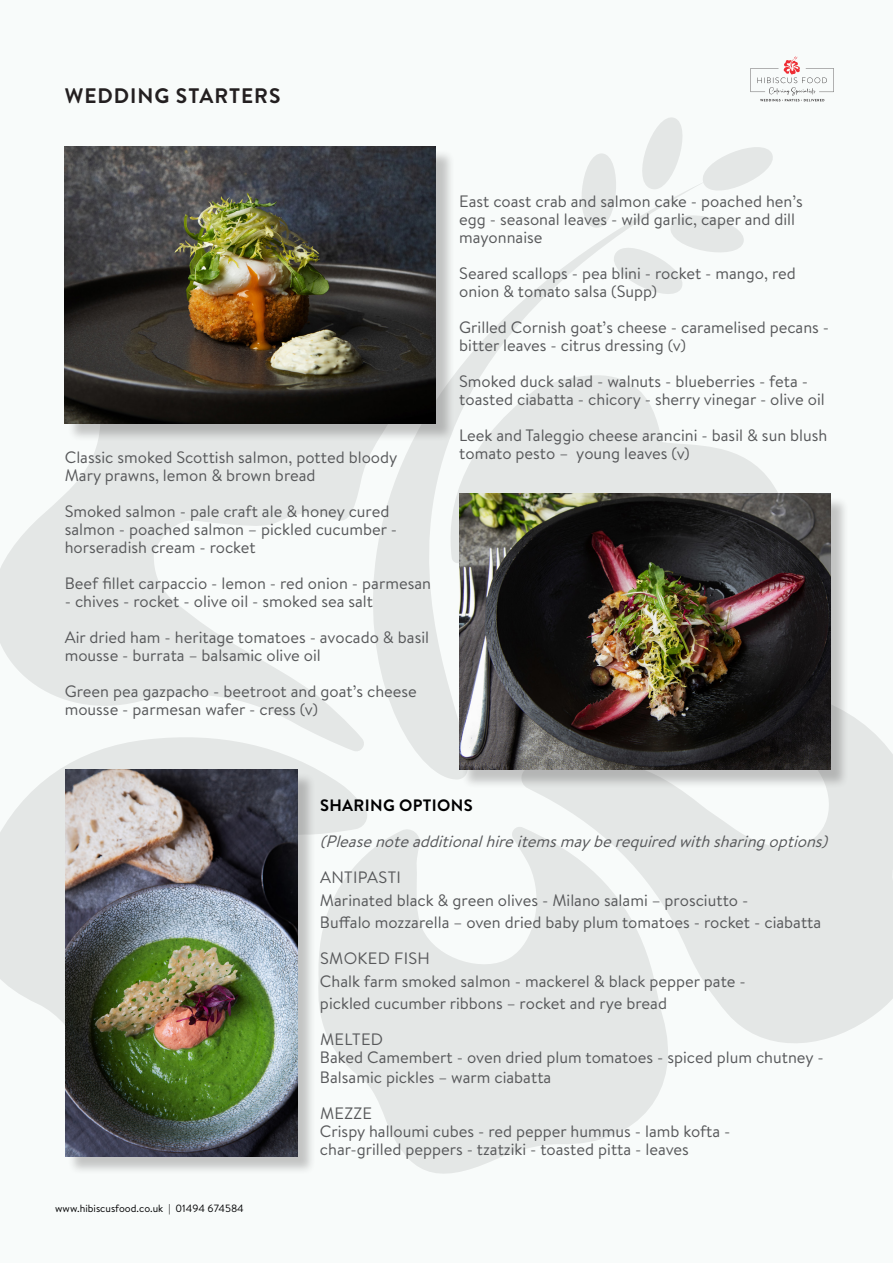
<style>
.page{position:relative;width:893px;height:1263px;background:#fff}
.page>*{position:absolute;margin:0;border:0;box-sizing:border-box;transform-origin:0 0}
.t1{font:700 21px "Brandon Text";letter-spacing:.045em;color:#231f20}
.t2{font:16.5px/18px "Brandon Text";color:#57585a}
.t3{font:italic 16.5px "Brandon Text";color:#57585a}
.t4{font:16.5px "Brandon Text";letter-spacing:.02em;color:#57585a}
.t5{font:700 16.5px "Brandon Text";letter-spacing:.02em;color:#000001}
.t6{font:10.5px "Brandon Text";color:#000001}
</style>
<div class="page">
<div style="left:0;top:0;width:893px;height:1263px;background:linear-gradient(to right,#eff2f1,#f2f5f4)"></div>
<svg style="left:750px;top:56px;width:84px;height:45px"></svg>
<div style="left:461px;top:496px;width:388px;height:292px;background:#231f20;opacity:.25"></div>
<img style="left:459px;top:493px;width:371px;height:277px">
<div style="left:67px;top:149px;width:388px;height:293px;background:#231f20;opacity:.25"></div>
<img style="left:65px;top:147px;width:371px;height:276px">
<div style="left:68px;top:772px;width:249px;height:403px;background:#231f20;opacity:.25"></div>
<img style="left:65px;top:770px;width:233px;height:387px">
<p class="t1" style="left:65px;top:81px;width:217px">WEDDING STARTERS</p>
<p class="t2" style="left:65px;top:448px;width:334px">Classic smoked Scottish salmon, potted bloody<br>Mary prawns, lemon &amp; brown bread</p>
<p class="t2" style="left:65px;top:502px;width:334px">Smoked salmon - pale craft ale &amp; honey cured salmon - poached salmon – pickled cucumber - horseradish cream - rocket</p>
<p class="t2" style="left:65px;top:574px;width:368px">Beef fillet carpaccio - lemon - red onion - parmesan</p>
<p class="t2" style="left:65px;top:592px;width:310px">- chives - rocket - olive oil - smoked sea salt</p>
<p class="t2" style="left:65px;top:628px;width:366px">Air dried ham - heritage tomatoes - avocado &amp; basil mousse - burrata – balsamic olive oil</p>
<p class="t2" style="left:65px;top:682px;width:354px">Green pea gazpacho - beetroot and goat’s cheese mousse - parmesan wafer - cress (v)</p>
<p class="t2" style="left:459px;top:192px;width:345px">East coast crab and salmon cake - poached hen’s egg - seasonal leaves - wild garlic, caper and dill mayonnaise</p>
<p class="t2" style="left:459px;top:264px;width:338px">Seared scallops - pea blini - rocket - mango, red onion &amp; tomato salsa (Supp)</p>
<p class="t2" style="left:459px;top:318px;width:371px">Grilled Cornish goat’s cheese - caramelised pecans - bitter leaves - citrus dressing (v)</p>
<p class="t2" style="left:459px;top:372px;width:367px">Smoked duck salad - walnuts - blueberries - feta - toasted ciabatta - chicory - sherry vinegar - olive oil</p>
<p class="t2" style="left:459px;top:426px;width:370px">Leek and Taleggio cheese arancini - basil &amp; sun blush tomato pesto – young leaves (v)</p>
<p class="t6" style="left:55px;top:1201px;width:190px">www.hibiscusfood.co.uk | 01494 674584</p>
<p class="t5" style="left:320px;top:794px;width:154px">SHARING OPTIONS</p>
<p class="t3" style="left:320px;top:830px;width:514px">(Pleasenoteadditionalhireitemsmayberequiredwithsharingoptions)</p>
<p class="t4" style="left:320px;top:866px;width:82px">ANTIPASTI</p>
<p class="t2" style="left:320px;top:890px;width:430px">Marinated black &amp; green olives - Milano salami – prosciutto -</p>
<p class="t2" style="left:320px;top:913px;width:503px">Buffalo mozzarella – oven dried baby plum tomatoes - rocket - ciabatta</p>
<p class="t4" style="left:320px;top:947px;width:111px">SMOKED FISH</p>
<p class="t2" style="left:320px;top:971px;width:427px">Chalk farm smoked salmon - mackerel &amp; black pepper pate -</p>
<p class="t2" style="left:320px;top:994px;width:349px">pickled cucumber ribbons – rocket and rye bread</p>
<p class="t2" style="left:320px;top:1030px;width:65px">MELTED</p>
<p class="t2" style="left:320px;top:1048px;width:505px">Baked Camembert - oven dried plum tomatoes - spiced plum chutney -</p>
<p class="t2" style="left:320px;top:1067px;width:233px">Balsamic pickles – warm ciabatta</p>
<p class="t2" style="left:320px;top:1103px;width:53px">MEZZE</p>
<p class="t2" style="left:320px;top:1121px;width:412px">Crispy halloumi cubes - red pepper hummus - lamb kofta -</p>
<p class="t2" style="left:320px;top:1139px;width:370px">char-grilled peppers - tzatziki - toasted pitta - leaves</p>
</div>
